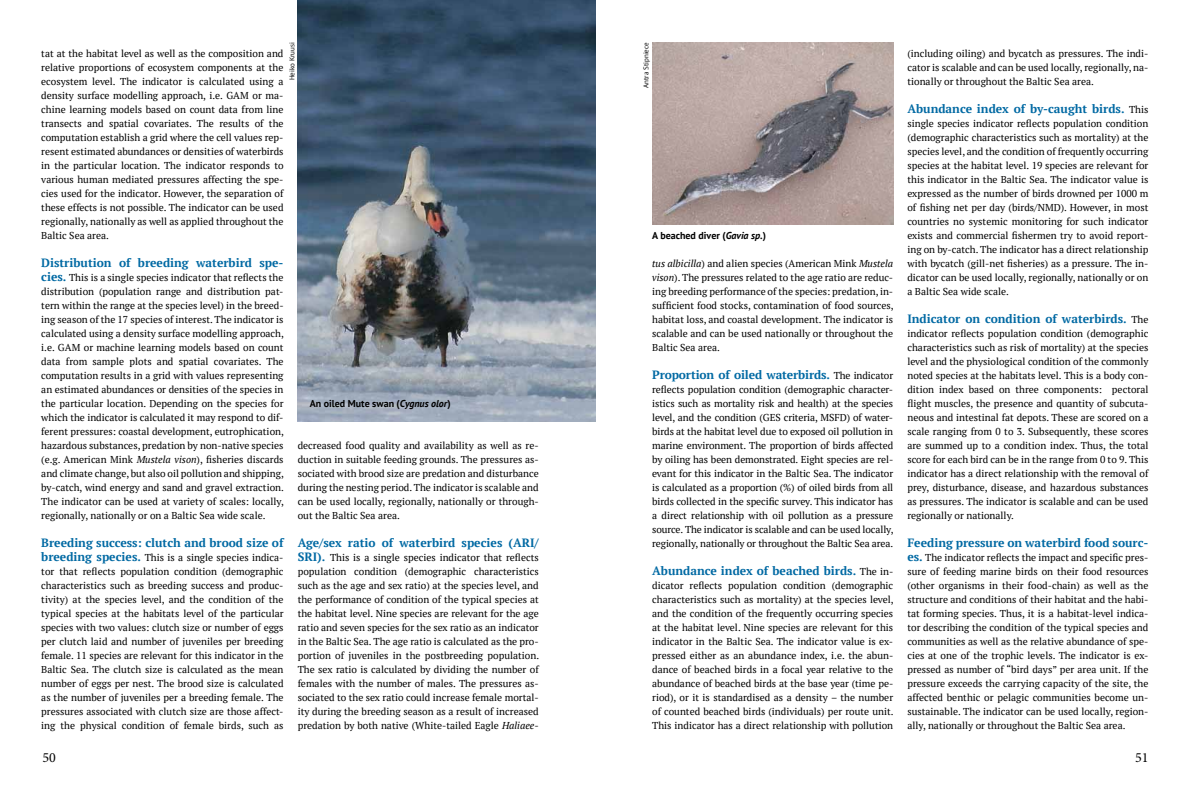
<style>
.page{position:relative;width:1191px;height:794px;background:#fff}
.page>*{position:absolute;margin:0;border:0;box-sizing:border-box;transform-origin:0 0}
.t1{font:14px "Minion Pro";color:#000}
.t2{font:700 12px "PT Serif";color:#0069a3}
.t3{font:10px/14px "PT Serif";color:#000;text-align:justify}
.t4{font:700 10px "PT Sans";color:#000}
.t5{font:7px "PT Sans";color:#000}
.s1{font-weight:700;font-size:12px;color:#0069a3}
.s2{font-style:italic}
.s3{font-weight:400;font-size:10px;color:#000}
</style>
<div class="page">
<img style="left:652px;top:43px;width:241px;height:182px">
<img style="left:298px;top:0;width:297px;height:422px">
<p class="t5" style="left:287px;top:80px;width:39px;rotate:-90deg">Heiko Kruusi</p>
<p class="t3" style="left:41px;top:46px;width:244px">tat at the habitat level as well as the composition and relative proportions of ecosystem components at the ecosystem level. The indicator is calculated using a density surface modelling approach, i.e. GAM or ma&shy;chine learning models based on count data from line transects and spatial covariates. The results of the computation establish a grid where the cell values rep&shy;resent estimated abundances or densities of waterbirds in the particular location. The indicator responds to various human mediated pressures affecting the spe&shy;cies used for the indicator. However, the separation of these effects is not possible. The indicator can be used regionally, nationally as well as applied throughout the Baltic Sea area.</p>
<p class="t2" style="left:41px;top:254px;width:244px">Distribution of breeding waterbird spe-</p>
<p class="t3" style="left:41px;top:270px;width:244px"><span class="s1">cies.</span> This is a single species indicator that reflects the distribution (population range and distribution pat&shy;tern within the range at the species level) in the breed&shy;ing season of the 17 species of interest. The indicator is calculated using a density surface modelling approach, i.e. GAM or machine learning models based on count data from sample plots and spatial covariates. The computation results in a grid with values representing an estimated abundances or densities of the species in the particular location. Depending on the species for which the indicator is calculated it may respond to dif&shy;ferent pressures: coastal development, eutrophication, hazardous substances, predation by non-native species (e.g. American Mink <span class="s2">Mustela vison</span>), fisheries discards and climate change, but also oil pollution and shipping, by-catch, wind energy and sand and gravel extraction.<br>The indicator can be used at variety of scales: locally, regionally, nationally or on a Baltic Sea wide scale.</p>
<p class="t2" style="left:41px;top:534px;width:244px">Breeding success: clutch and brood size of</p>
<p class="t3" style="left:41px;top:550px;width:244px"><span class="s1">breeding species.</span> This is a single species indica&shy;tor that reflects population condition (demographic characteristics such as breeding success and produc&shy;tivity) at the species level, and the condition of the typical species at the habitats level of the particular species with two values: clutch size or number of eggs per clutch laid and number of juveniles per breeding female. 11 species are relevant for this indicator in the Baltic Sea. The clutch size is calculated as the mean number of eggs per nest. The brood size is calculated as the number of juveniles per a breeding female. The pressures associated with clutch size are those affect&shy;ing the physical condition of female birds, such as</p>
<p class="t4" style="left:310px;top:396px;width:142px">An oiled Mute swan (<span class="s2">Cygnus olor</span>)</p>
<p class="t3" style="left:298px;top:438px;width:242px">decreased food quality and availability as well as re&shy;duction in suitable feeding grounds. The pressures as&shy;sociated with brood size are predation and disturbance during the nesting period. The indicator is scalable and can be used locally, regionally, nationally or through&shy;out the Baltic Sea area.</p>
<p class="t2" style="left:298px;top:534px;width:242px">Age/sex ratio of waterbird species (ARI/</p>
<p class="t3" style="left:298px;top:550px;width:243px"><span class="s1">SRI).</span> This is a single species indicator that reflects population condition (demographic characteristics such as the age and sex ratio) at the species level, and the performance of condition of the typical species at the habitat level. Nine species are relevant for the age ratio and seven species for the sex ratio as an indicator in the Baltic Sea. The age ratio is calculated as the pro&shy;portion of juveniles in the postbreeding population.<br>The sex ratio is calculated by dividing the number of females with the number of males. The pressures as&shy;sociated to the sex ratio could increase female mortal&shy;ity during the breeding season as a result of increased predation by both native (White-tailed Eagle <span class="s2">Haliaee-</span></p>
<p class="t5" style="left:641px;top:88px;width:47px;rotate:-90deg">Antra Stipniece</p>
<p class="t4" style="left:652px;top:228px;width:115px">A beached diver (<span class="s2">Gavia sp</span>.)</p>
<p class="t3" style="left:652px;top:256px;width:243px"><span class="s2">tus albicilla</span>) and alien species (American Mink <span class="s2">Mustela vison</span>). The pressures related to the age ratio are reduc&shy;ing breeding performance of the species: predation, in&shy;sufficient food stocks, contamination of food sources, habitat loss, and coastal development. The indicator is scalable and can be used nationally or throughout the Baltic Sea area.</p>
<p class="t2" style="left:652px;top:366px;width:242px">Proportion of oiled waterbirds. <span class="s3">The indicator</span></p>
<p class="t3" style="left:652px;top:382px;width:243px">reflects population condition (demographic character&shy;istics such as mortality risk and health) at the species level, and the condition (GES criteria, MSFD) of water&shy;birds at the habitat level due to exposed oil pollution in marine environment. The proportion of birds affected by oiling has been demonstrated. Eight species are rel&shy;evant for this indicator in the Baltic Sea. The indicator is calculated as a proportion (%) of oiled birds from all birds collected in the specific survey. This indicator has a direct relationship with oil pollution as a pressure source. The indicator is scalable and can be used locally, regionally, nationally or throughout the Baltic Sea area.</p>
<p class="t2" style="left:652px;top:562px;width:242px">Abundance index of beached birds. <span class="s3">The in-</span></p>
<p class="t3" style="left:652px;top:578px;width:243px">dicator reflects population condition (demographic characteristics such as mortality) at the species level, and the condition of the frequently occurring species at the habitat level. Nine species are relevant for this indicator in the Baltic Sea. The indicator value is ex&shy;pressed either as an abundance index, i.e. the abun&shy;dance of beached birds in a focal year relative to the abundance of beached birds at the base year (time pe&shy;riod), or it is standardised as a density – the number of counted beached birds (individuals) per route unit.<br>This indicator has a direct relationship with pollution</p>
<p class="t3" style="left:907px;top:46px;width:242px">(including oiling) and bycatch as pressures. The indi&shy;cator is scalable and can be used locally, regionally, na&shy;tionally or throughout the Baltic Sea area.</p>
<p class="t2" style="left:907px;top:100px;width:242px">Abundance index of by-caught birds. <span class="s3">This</span></p>
<p class="t3" style="left:907px;top:116px;width:242px">single species indicator reflects population condition (demographic characteristics such as mortality) at the species level, and the condition of frequently occurring species at the habitat level. 19 species are relevant for this indicator in the Baltic Sea. The indicator value is expressed as the number of birds drowned per 1000 m of fishing net per day (birds/NMD). However, in most countries no systemic monitoring for such indicator exists and commercial fishermen try to avoid report&shy;ing on by-catch. The indicator has a direct relationship with bycatch (gill-net fisheries) as a pressure. The in&shy;dicator can be used locally, regionally, nationally or on a Baltic Sea wide scale.</p>
<p class="t2" style="left:907px;top:310px;width:242px">Indicator on condition of waterbirds. <span class="s3">The</span></p>
<p class="t3" style="left:907px;top:326px;width:242px">indicator reflects population condition (demographic characteristics such as risk of mortality) at the species level and the physiological condition of the commonly noted species at the habitats level. This is a body con&shy;dition index based on three components: pectoral flight muscles, the presence and quantity of subcuta&shy;neous and intestinal fat depots. These are scored on a scale ranging from 0 to 3. Subsequently, these scores are summed up to a condition index. Thus, the total score for each bird can be in the range from 0 to 9. This indicator has a direct relationship with the removal of prey, disturbance, disease, and hazardous substances as pressures. The indicator is scalable and can be used regionally or nationally.</p>
<p class="t2" style="left:907px;top:534px;width:242px">Feeding pressure on waterbird food sourc-</p>
<p class="t3" style="left:907px;top:550px;width:242px"><span class="s1">es.</span> The indicator reflects the impact and specific pres&shy;sure of feeding marine birds on their food resources (other organisms in their food-chain) as well as the structure and conditions of their habitat and the habi&shy;tat forming species. Thus, it is a habitat-level indica&shy;tor describing the condition of the typical species and communities as well as the relative abundance of spe&shy;cies at one of the trophic levels. The indicator is ex&shy;pressed as number of “bird days” per area unit. If the pressure exceeds the carrying capacity of the site, the affected benthic or pelagic communities become un&shy;sustainable. The indicator can be used locally, region&shy;ally, nationally or throughout the Baltic Sea area.</p>
<h1 class="t1" style="left:43px;top:748px;width:15px">50</h1>
<h1 class="t1" style="left:1135px;top:748px;width:15px">51</h1>
</div>
